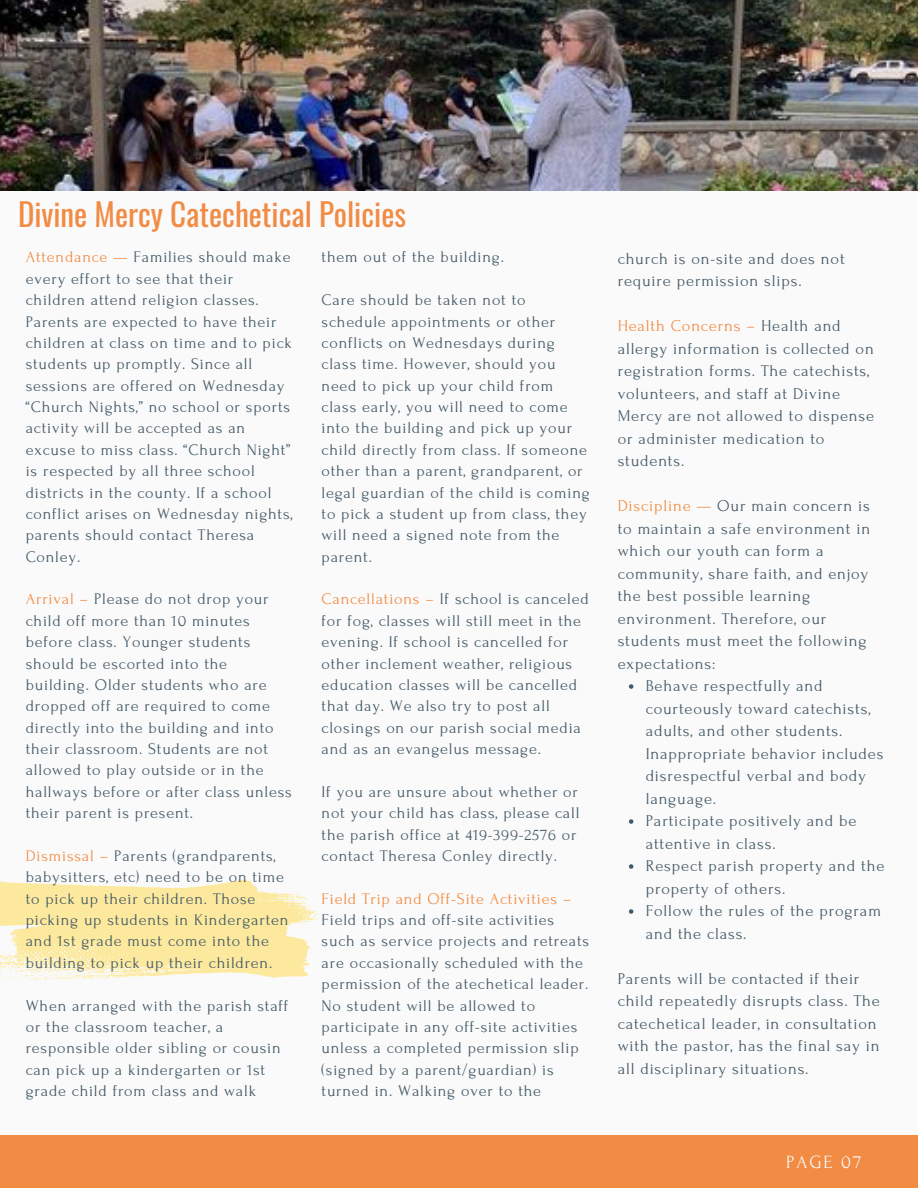
<style>
.page{position:relative;width:918px;height:1188px;background:#fafafa}
.page>*{position:absolute;margin:0;border:0;box-sizing:border-box;transform-origin:0 0}
.t1{font:31.2px "Oswald";color:#f28b43}
.t2{font:18.6px "Forum";letter-spacing:.1em;color:#fafafa}
.t3{font:16.5px/22.5px "Forum";letter-spacing:.05em;color:#435967}
.t4{font:16.2px/21.3px "Forum";letter-spacing:.05em;color:#435967}
.s1{color:#f28b43}
</style>
<div class="page">
<div style="left:0;top:1136px;width:918px;height:52px;background:#f28b43"></div>
<img style="left:0;top:0;width:918px;height:190px">
<svg style="left:0;top:879px;width:318px;height:102px"></svg>
<svg style="left:629px;top:684px;width:4px;height:5px"></svg>
<svg style="left:629px;top:819px;width:4px;height:5px"></svg>
<svg style="left:629px;top:864px;width:4px;height:5px"></svg>
<svg style="left:629px;top:909px;width:4px;height:5px"></svg>
<p class="t1" style="left:18px;top:190px;width:390px">Divine Mercy Catechetical Policies</p>
<p class="t4" style="left:26px;top:247px;width:268px"><span class="s1">Attendance —</span> Families should make every effort to see that their children attend religion classes.<br>Parents are expected to have their children at class on time and to pick students up promptly. Since all sessions are offered on Wednesday “Church Nights,” no school or sports activity will be accepted as an excuse to miss class. “Church Night” is respected by all three school districts in the county. If a school conflict arises on Wednesday nights, parents should contact Theresa<br>Conley.</p>
<p class="t4" style="left:26px;top:589px;width:268px"><span class="s1">Arrival –</span> Please do not drop your child off more than 10 minutes before class. Younger students should be escorted into the building. Older students who are dropped off are required to come directly into the building and into their classroom. Students are not allowed to play outside or in the hallways before or after class unless their parent is present.</p>
<p class="t4" style="left:26px;top:845px;width:264px"><span class="s1">Dismissal –</span> Parents (grandparents, babysitters, etc) need to be on time to pick up their children. Those picking up students in Kindergarten and 1st grade must come into the building to pick up their children.</p>
<p class="t4" style="left:26px;top:995px;width:264px">When arranged with the parish staff or the classroom teacher, a</p>
<p class="t4" style="left:26px;top:1038px;width:256px">responsible older sibling or cousin can pick up a kindergarten or 1st grade child from class and walk</p>
<h1 class="t4" style="left:322px;top:247px;width:184px">them out of the building.</h1>
<p class="t4" style="left:322px;top:290px;width:270px">Care should be taken not to schedule appointments or other conflicts on Wednesdays during class time. However, should you need to pick up your child from class early, you will need to come into the building and pick up your child directly from class. If someone other than a parent, grandparent, or legal guardian of the child is coming to pick a student up from class, they will need a signed note from the parent.</p>
<p class="t4" style="left:322px;top:589px;width:269px"><span class="s1">Cancellations –</span> If school is canceled for fog, classes will still meet in the evening. If school is cancelled for other inclement weather, religious education classes will be cancelled that day. We also try to post all closings on our parish social media and as an evangelus message.</p>
<p class="t4" style="left:322px;top:781px;width:259px">If you are unsure about whether or not your child has class, please call the parish office at 419-399-2576 or contact Theresa Conley directly.</p>
<p class="t4" style="left:322px;top:888px;width:269px"><span class="s1">Field Trip and Off-Site Activities – </span>Field trips and off-site activities such as service projects and retreats are occasionally scheduled with the permission of the atechetical leader.<br>No student will be allowed to participate in any off-site activities unless a completed permission slip (signed by a parent/guardian) is turned in. Walking over to the</p>
<p class="t3" style="left:618px;top:247px;width:229px">church is on-site and does not require permission slips.</p>
<p class="t3" style="left:618px;top:315px;width:258px"><span class="s1">Health Concerns –</span> Health and allergy information is collected on registration forms. The catechists, volunteers, and staff at Divine<br>Mercy are not allowed to dispense or administer medication to students.</p>
<p class="t3" style="left:618px;top:495px;width:254px"><span class="s1">Discipline —</span> Our main concern is to maintain a safe environment in which our youth can form a community, share faith, and enjoy the best possible learning environment. Therefore, our students must meet the following expectations:</p>
<p class="t3" style="left:646px;top:675px;width:239px">Behave respectfully and courteously toward catechists, adults, and other students.<br>Inappropriate behavior includes disrespectful verbal and body language.</p>
<p class="t3" style="left:646px;top:810px;width:212px">Participate positively and be attentive in class.</p>
<p class="t3" style="left:646px;top:855px;width:240px">Respect parish property and the property of others.</p>
<p class="t3" style="left:646px;top:900px;width:237px">Follow the rules of the program and the class.</p>
<p class="t3" style="left:618px;top:967px;width:264px">Parents will be contacted if their child repeatedly disrupts class. The catechetical leader, in consultation with the pastor, has the final say in all disciplinary situations.</p>
<p class="t2" style="left:786px;top:1152px;width:76px">PAGE 07</p>
</div>
